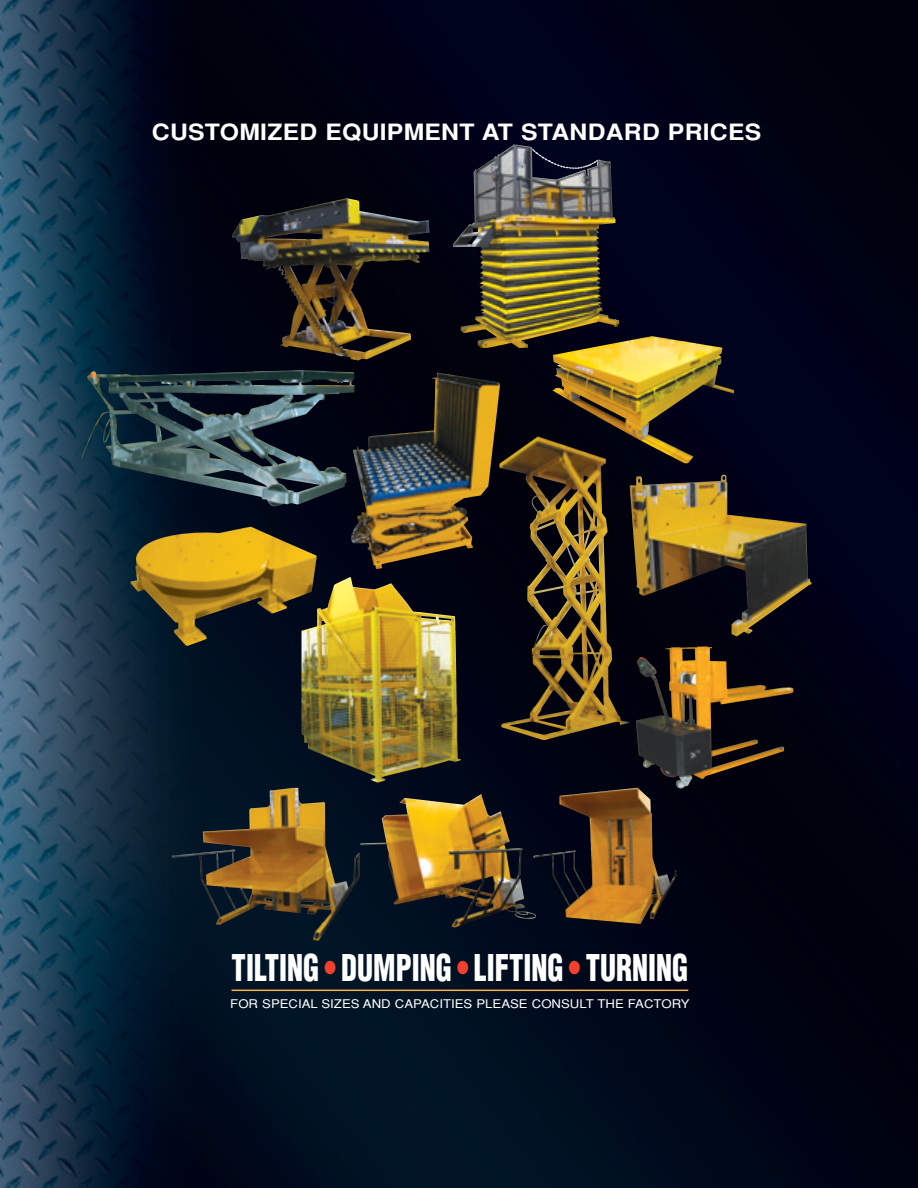
<style>
.page{position:relative;width:918px;height:1188px;background:#fff}
.page>*{position:absolute;margin:0;border:0;box-sizing:border-box;transform-origin:0 0}
.t1{font:900 condensed 36px "Helvetica";color:#fff;scale:.8 1}
.t2{font:700 22.5px "Helvetica";letter-spacing:.01em;color:#fff;scale:1.1 1}
.t3{font:12px "Helvetica";color:#fff;scale:1.1 1}
.s1{color:#ef412e}
</style>
<div class="page">
<img style="left:0;top:0;width:918px;height:1188px">
<hr style="left:232px;top:990px;width:456px;height:1px;background:#fbb041">
<img style="left:453px;top:145px;width:166px;height:203px">
<img style="left:232px;top:215px;width:56px;height:68px">
<img style="left:552px;top:336px;width:182px;height:127px">
<img style="left:82px;top:370px;width:272px;height:136px">
<img style="left:499px;top:436px;width:130px;height:304px">
<img style="left:351px;top:373px;width:86px;height:170px">
<img style="left:636px;top:647px;width:67px;height:142px">
<img style="left:630px;top:475px;width:182px;height:162px">
<img style="left:301px;top:577px;width:49px;height:158px">
<img style="left:533px;top:788px;width:144px;height:136px">
<img style="left:172px;top:788px;width:188px;height:153px">
<img style="left:360px;top:798px;width:176px;height:130px">
<img style="left:131px;top:527px;width:186px;height:119px">
<h2 class="t2" style="left:152px;top:119px;width:556px">CUSTOMIZED EQUIPMENT AT STANDARD PRICES</h2>
<h1 class="t1" style="left:232px;top:945px;width:572px">TILTING <span class="s1">•</span> DUMPING <span class="s1">•</span> LIFTING <span class="s1">•</span> TURNING</h1>
<p class="t3" style="left:230px;top:997px;width:419px">FOR SPECIAL SIZES AND CAPACITIES PLEASE CONSULT THE FACTORY</p>
</div>
